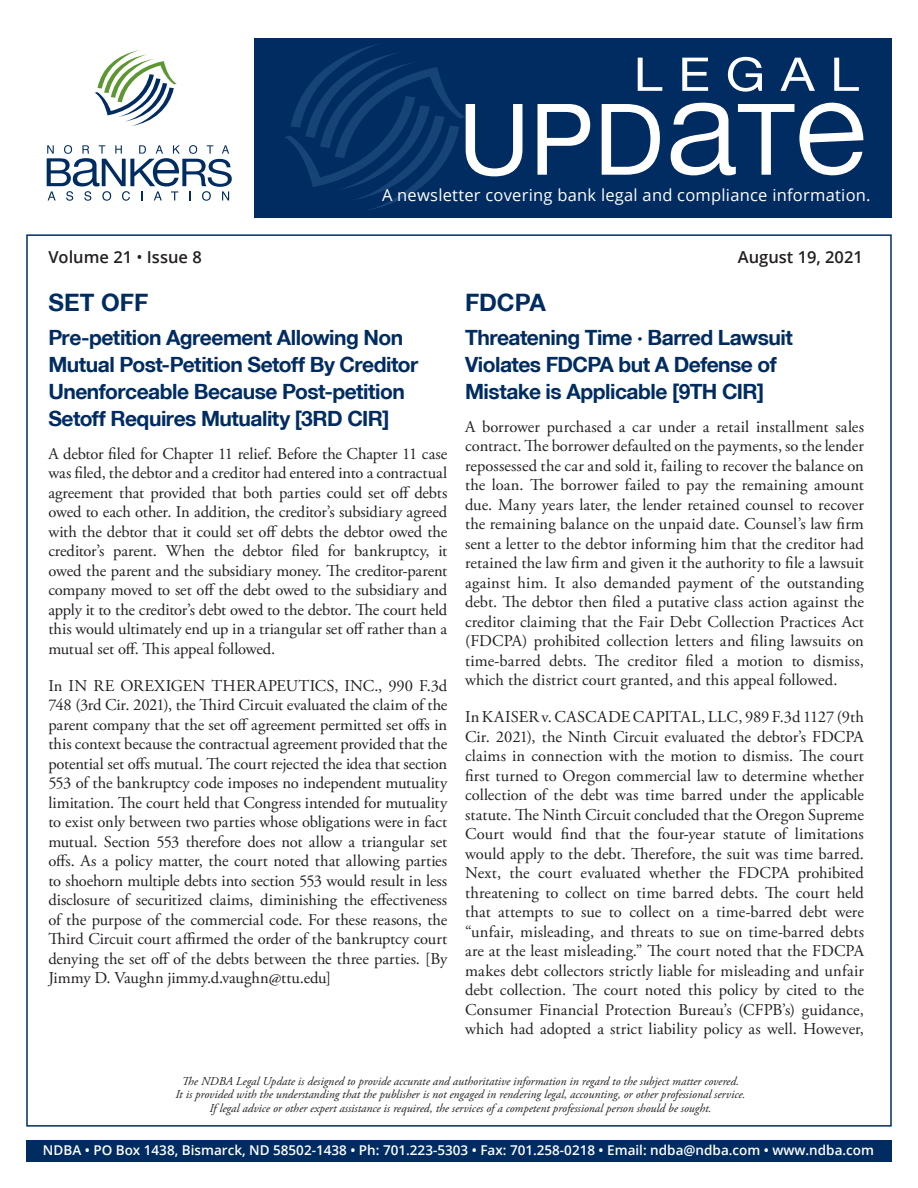
<style>
.page{position:relative;width:918px;height:1188px;background:#fff}
.page>*{position:absolute;margin:0;border:0;box-sizing:border-box;transform-origin:0 0}
.t1{font:700 24px "Helvetica Neue";color:#002c62}
.t2{font:700 21px/27px "Helvetica Neue";letter-spacing:-.025em;color:#002c62}
.t3{font:16.5px/19.5px "Adobe Garamond Pro";color:#231f20;text-align:justify}
.t4{font:16.5px "Open Sans";letter-spacing:.015em;color:#fff}
.t5{font:600 16.5px "Open Sans";color:#231f20}
.t6{font:600 13.5px "Open Sans";color:#fff}
.t7{font:italic 12px/13.5px "Adobe Garamond Pro";color:#231f20;text-align:center}
.s1{font-weight:400}
</style>
<div class="page">
<svg style="left:47px;top:145px;width:185px;height:56px"></svg>
<svg style="left:95px;top:50px;width:82px;height:76px"></svg>
<div style="left:254px;top:38px;width:638px;height:180px;background:#002c62"></div>
<img style="left:285px;top:44px;width:181px;height:166px">
<div style="left:26px;top:1140px;width:866px;height:22px;background:#002c62"></div>
<svg style="left:466px;top:104px;width:56px;height:72px"></svg>
<svg style="left:538px;top:104px;width:52px;height:71px"></svg>
<svg style="left:602px;top:104px;width:58px;height:71px"></svg>
<svg style="left:638px;top:58px;width:24px;height:33px"></svg>
<svg style="left:670px;top:57px;width:193px;height:119px"></svg>
<p class="t4" style="left:382px;top:184px;width:490px">A newsletter covering bank legal and compliance information.</p>
<p class="t5" style="left:48px;top:245px;width:155px">Volume 21 <span class="s1">•</span> Issue 8</p>
<p class="t5" style="left:738px;top:245px;width:127px">August 19, 2021</p>
<h1 class="t1" style="left:48px;top:291px;width:101px">SET OFF</h1>
<p class="t2" style="left:48px;top:325px;width:371px">Pre-petition Agreement Allowing Non Mutual Post-Petition Setoff By Creditor Unenforceable Because Post-petition Setoff Requires Mutuality [3RD CIR]</p>
<p class="t3" style="left:48px;top:444px;width:400px">A debtor filed for Chapter 11 relief. Before the Chapter 11 case was filed, the debtor and a creditor had entered into a contractual agreement that provided that both parties could set off debts owed to each other. In addition, the creditor’s subsidiary agreed with the debtor that it could set off debts the debtor owed the creditor’s parent. When the debtor filed for bankruptcy, it owed the parent and the subsidiary money. The creditor-parent company moved to set off the debt owed to the subsidiary and apply it to the creditor’s debt owed to the debtor. The court held this would ultimately end up in a triangular set off rather than a mutual set off. This appeal followed.</p>
<p class="t3" style="left:48px;top:676px;width:401px">In IN RE OREXIGEN THERAPEUTICS, INC., 990 F.3d 748 (3rd Cir. 2021), the Third Circuit evaluated the claim of the parent company that the set off agreement permitted set offs in this context because the contractual agreement provided that the potential set offs mutual. The court rejected the idea that section 553 of the bankruptcy code imposes no independent mutuality limitation. The court held that Congress intended for mutuality to exist only between two parties whose obligations were in fact mutual. Section 553 therefore does not allow a triangular set offs. As a policy matter, the court noted that allowing parties to shoehorn multiple debts into section 553 would result in less disclosure of securitized claims, diminishing the effectiveness of the purpose of the commercial code. For these reasons, the Third Circuit court affirmed the order of the bankruptcy court denying the set off of the debts between the three parties. [By Jimmy D. Vaughn jimmy.d.vaughn@ttu.edu]</p>
<h1 class="t1" style="left:465px;top:291px;width:82px">FDCPA</h1>
<p class="t2" style="left:465px;top:325px;width:329px">Threatening Time · Barred Lawsuit<br>Violates FDCPA but A Defense of<br>Mistake is Applicable [9TH CIR]</p>
<p class="t3" style="left:465px;top:417px;width:400px">A borrower purchased a car under a retail installment sales contract. The borrower defaulted on the payments, so the lender repossessed the car and sold it, failing to recover the balance on the loan. The borrower failed to pay the remaining amount due. Many years later, the lender retained counsel to recover the remaining balance on the unpaid date. Counsel’s law firm sent a letter to the debtor informing him that the creditor had retained the law firm and given it the authority to file a lawsuit against him. It also demanded payment of the outstanding debt. The debtor then filed a putative class action against the creditor claiming that the Fair Debt Collection Practices Act (FDCPA) prohibited collection letters and filing lawsuits on time-barred debts. The creditor filed a motion to dismiss, which the district court granted, and this appeal followed.</p>
<p class="t3" style="left:465px;top:708px;width:400px">In KAISER v. CASCADE CAPITAL, LLC, 989 F.3d 1127 (9th Cir. 2021), the Ninth Circuit evaluated the debtor’s FDCPA claims in connection with the motion to dismiss. The court first turned to Oregon commercial law to determine whether collection of the debt was time barred under the applicable statute. The Ninth Circuit concluded that the Oregon Supreme Court would find that the four-year statute of limitations would apply to the debt. Therefore, the suit was time barred.<br>Next, the court evaluated whether the FDCPA prohibited threatening to collect on time barred debts. The court held that attempts to sue to collect on a time-barred debt were “unfair, misleading, and threats to sue on time-barred debts are at the least misleading.” The court noted that the FDCPA makes debt collectors strictly liable for misleading and unfair debt collection. The court noted this policy by cited to the Consumer Financial Protection Bureau’s (CFPB’s) guidance, which had adopted a strict liability policy as well. However,</p>
<p class="t7" style="left:175px;top:1075px;width:572px">The NDBA Legal Update is designed to provide accurate and authoritative information in regard to the subject matter covered.<br>It is provided with the understanding that the publisher is not engaged in rendering legal, accounting, or other professional service.<br>If legal advice or other expert assistance is required, the services of a competent professional person should be sought.</p>
<p class="t6" style="left:43px;top:1141px;width:833px">NDBA • PO Box 1438, Bismarck, ND 58502-1438 • Ph: 701.223-5303 • Fax: 701.258-0218 • Email: ndba@ndba.com • www.ndba.com</p>
</div>
